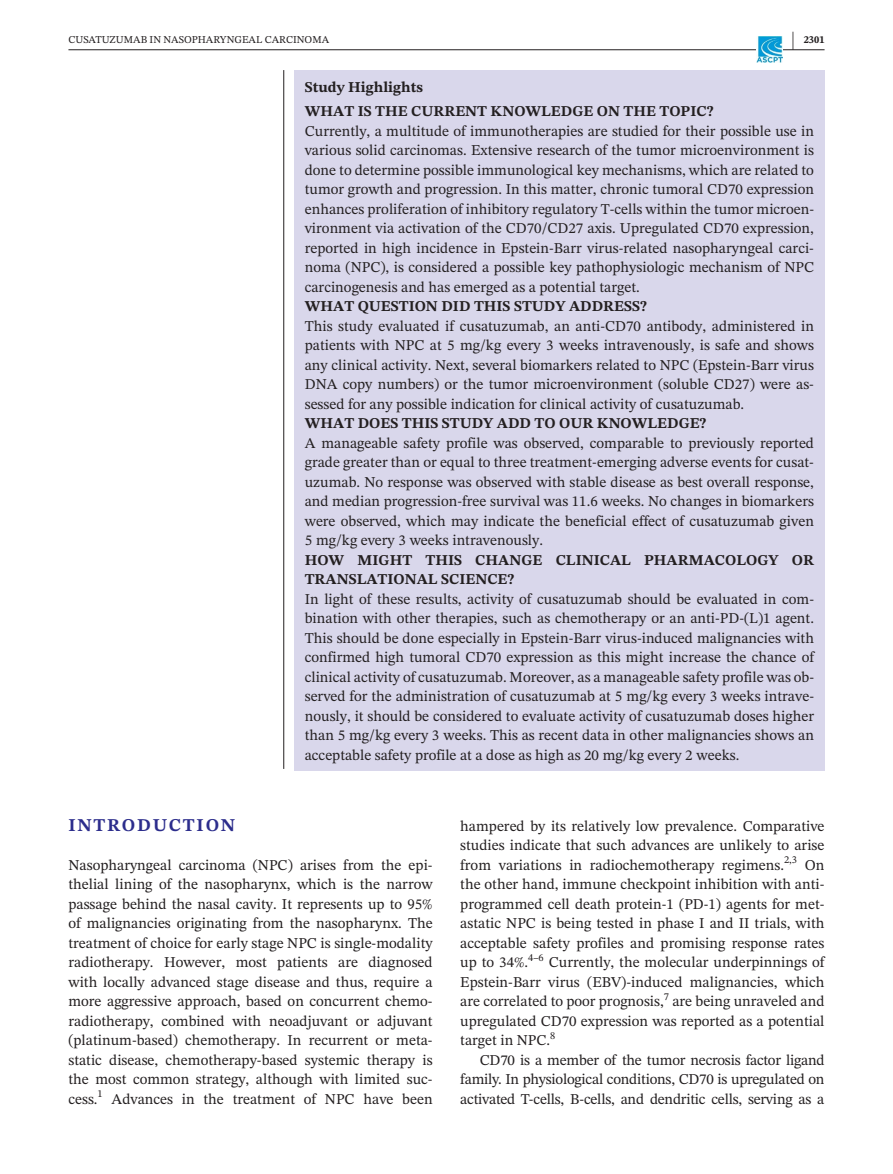
<style>
.page{position:relative;width:893px;height:1174px;background:#fff}
.page>*{position:absolute;margin:0;border:0;box-sizing:border-box;transform-origin:0 0}
.t1{font:700 21px "STIX Two Text";color:#231f20;scale:.42 1}
.t2{font:700 18px "STIX Two Text";letter-spacing:.1em;color:#2c2d8c}
.t3{font:15px/19.5px "STIX Two Text";color:#231f20;text-align:justify}
.t4{font:700 15px/24px "STIX Two Text";color:#231f20}
.t5{font:10.5px "STIX Two Text";color:#231f20}
.t6{font:700 10.5px "STIX Two Text";color:#231f20}
</style>
<div class="page">
<hr style="left:68px;top:49px;width:756px;height:1px;background:#231f20">
<img style="left:757px;top:37px;width:25px;height:25px">
<div style="left:294px;top:70px;width:530px;height:700px;background:#d9d7eb"></div>
<hr style="left:283px;top:70px;width:1px;height:699px;background:#231f20">
<h1 class="t1" style="left:792px;top:24px;width:8px">|</h1>
<p class="t5" style="left:68px;top:32px;width:262px">CUSATUZUMAB IN NASOPHARYNGEAL CARCINOMA</p>
<p class="t6" style="left:804px;top:32px;width:22px">2301</p>
<p class="t4" style="left:305px;top:75px;width:410px">Study Highlights<br>WHAT IS THE CURRENT KNOWLEDGE ON THE TOPIC?</p>
<p class="t3" style="left:305px;top:121px;width:511px">Currently, a multitude of immunotherapies are studied for their possible use in various solid carcinomas. Extensive research of the tumor microenvironment is done to determine possible immunological key mechanisms, which are related to tumor growth and progression. In this matter, chronic tumoral CD70 expression enhances proliferation of inhibitory regulatory T-cells within the tumor microen&shy;vironment via activation of the CD70/CD27 axis. Upregulated CD70 expression, reported in high incidence in Epstein-Barr virus-related nasopharyngeal carci&shy;noma (NPC), is considered a possible key pathophysiologic mechanism of NPC carcinogenesis and has emerged as a potential target.</p>
<p class="t4" style="left:305px;top:294px;width:344px">WHAT QUESTION DID THIS STUDY ADDRESS?</p>
<p class="t3" style="left:305px;top:316px;width:511px">This study evaluated if cusatuzumab, an anti-CD70 antibody, administered in patients with NPC at 5 mg/kg every 3 weeks intravenously, is safe and shows any clinical activity. Next, several biomarkers related to NPC (Epstein-Barr virus DNA copy numbers) or the tumor microenvironment (soluble CD27) were as&shy;sessed for any possible indication for clinical activity of cusatuzumab.</p>
<p class="t4" style="left:305px;top:411px;width:403px">WHAT DOES THIS STUDY ADD TO OUR KNOWLEDGE?</p>
<p class="t3" style="left:305px;top:433px;width:511px">A manageable safety profile was observed, comparable to previously reported grade greater than or equal to three treatment-emerging adverse events for cusat&shy;uzumab. No response was observed with stable disease as best overall response, and median progression-free survival was 11.6 weeks. No changes in biomarkers were observed, which may indicate the beneficial effect of cusatuzumab given 5 mg/kg every 3 weeks intravenously.</p>
<p class="t4" style="left:305px;top:550px;width:511px;line-height:19.5px">HOW MIGHT THIS CHANGE CLINICAL PHARMACOLOGY OR<br>TRANSLATIONAL SCIENCE?</p>
<p class="t3" style="left:305px;top:589px;width:511px">In light of these results, activity of cusatuzumab should be evaluated in com&shy;bination with other therapies, such as chemotherapy or an anti-PD-(L)1 agent.<br>This should be done especially in Epstein-Barr virus-induced malignancies with confirmed high tumoral CD70 expression as this might increase the chance of clinical activity of cusatuzumab. Moreover, as a manageable safety profile was ob&shy;served for the administration of cusatuzumab at 5 mg/kg every 3 weeks intrave&shy;nously, it should be considered to evaluate activity of cusatuzumab doses higher than 5 mg/kg every 3 weeks. This as recent data in other malignancies shows an acceptable safety profile at a dose as high as 20 mg/kg every 2 weeks.</p>
<p class="t2" style="left:68px;top:812px;width:168px">INTRODUCTION</p>
<p class="t3" style="left:68px;top:855px;width:366px">Nasopharyngeal carcinoma (NPC) arises from the epi&shy;thelial lining of the nasopharynx, which is the narrow passage behind the nasal cavity. It represents up to 95% of malignancies originating from the nasopharynx. The treatment of choice for early stage NPC is single-modality radiotherapy. However, most patients are diagnosed with locally advanced stage disease and thus, require a more aggressive approach, based on concurrent chemo&shy;radiotherapy, combined with neoadjuvant or adjuvant (platinum-based) chemotherapy. In recurrent or meta&shy;static disease, chemotherapy-based systemic therapy is the most common strategy, although with limited suc&shy;cess.</p>
<p class="t5" style="left:98px;top:1086px;width:7px">1</p>
<p class="t3" style="left:112px;top:1089px;width:323px">Advances in the treatment of NPC have been</p>
<p class="t3" style="left:460px;top:816px;width:366px">hampered by its relatively low prevalence. Comparative studies indicate that such advances are unlikely to arise from variations in radiochemotherapy regimens.<sup>2,3</sup></p>
<p class="t3" style="left:460px;top:855px;width:366px;text-indent:344px">On the other hand, immune checkpoint inhibition with anti&shy;programmed cell death protein-1 (PD-1) agents for met&shy;astatic NPC is being tested in phase I and II trials, with acceptable safety profiles and promising response rates up to 34%.</p>
<p class="t5" style="left:528px;top:949px;width:17px">4–6</p>
<p class="t3" style="left:460px;top:952px;width:366px;text-indent:88px">Currently, the molecular underpinnings of Epstein-Barr virus (EBV)-induced malignancies, which are correlated to poor prognosis,</p>
<p class="t5" style="left:664px;top:988px;width:7px">7</p>
<p class="t3" style="left:460px;top:991px;width:366px;text-indent:212px">are being unraveled and upregulated CD70 expression was reported as a potential target in NPC.</p>
<p class="t5" style="left:550px;top:1027px;width:7px">8</p>
<p class="t3" style="left:460px;top:1050px;width:366px;text-indent:20px">CD70 is a member of the tumor necrosis factor ligand family. In physiological conditions, CD70 is upregulated on activated T-cells, B-cells, and dendritic cells, serving as a</p>
</div>
